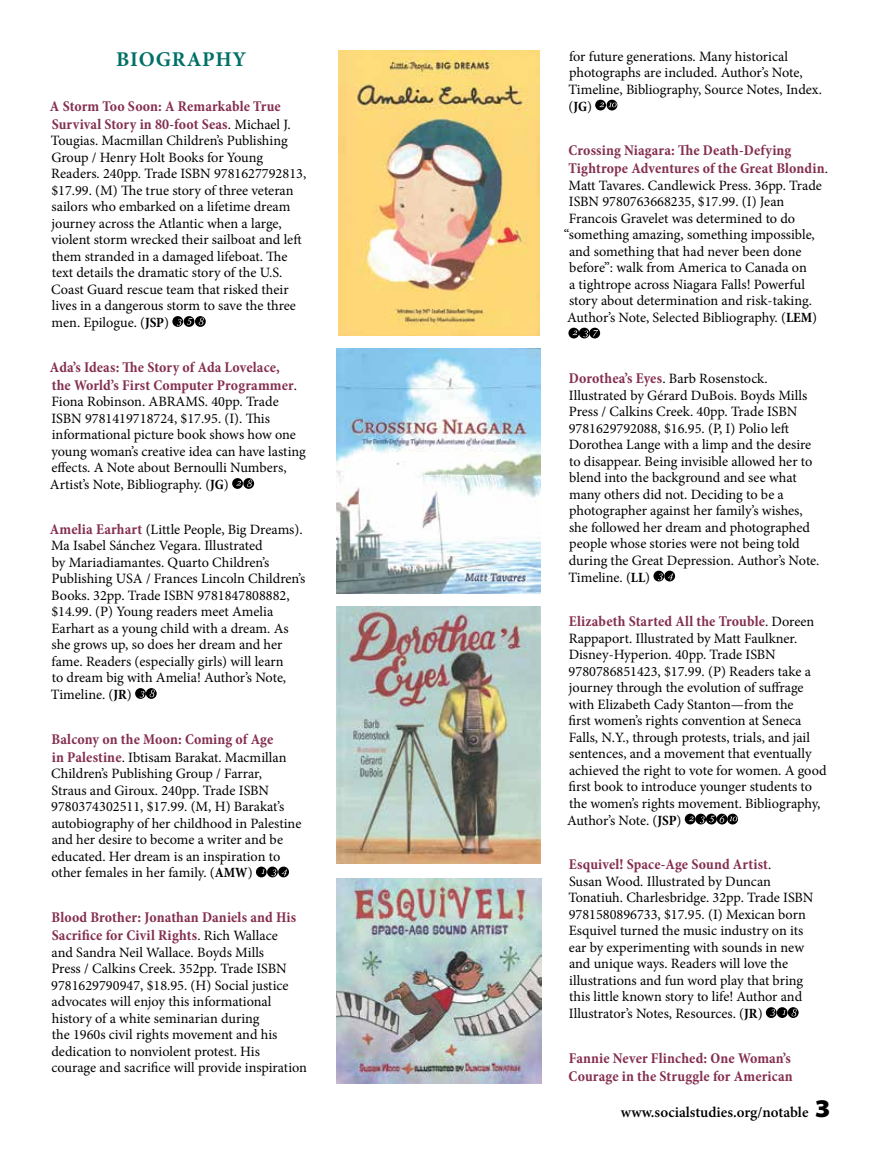
<style>
.page{position:relative;width:878px;height:1161px;background:#fff}
.page>*{position:absolute;margin:0;border:0;box-sizing:border-box;transform-origin:0 0}
.t1{font:700 21px "Minion Pro";letter-spacing:.035em;color:#007067}
.t2{font:700 condensed 15px/18px "Minion Pro";letter-spacing:.01em;color:#842f50}
.t3{font:600 15px "Minion Pro";color:#000}
.t4{font:14.25px/16.5px "Minion Pro";color:#000}
.s1{font-weight:400;font-stretch:normal;font-size:14.25px;color:#000}
.s2{font-weight:700;font-stretch:condensed}
.s3{font-weight:700;font-stretch:condensed;font-size:15px;color:#842f50}
.s4{font-family:"Myriad Pro";font-weight:900;font-stretch:semi-expanded;font-size:25.5px}
</style>
<div class="page">
<svg style="left:172px;top:316px;width:11px;height:11px"></svg>
<svg style="left:177px;top:319px;width:4px;height:7px"></svg>
<div style="left:184px;top:316px;width:10px;height:11px;background:#000;border-radius:50%"></div>
<svg style="left:187px;top:318px;width:5px;height:7px"></svg>
<svg style="left:195px;top:316px;width:11px;height:11px"></svg>
<svg style="left:199px;top:318px;width:5px;height:7px"></svg>
<svg style="left:232px;top:478px;width:11px;height:11px"></svg>
<svg style="left:236px;top:481px;width:5px;height:5px"></svg>
<svg style="left:243px;top:478px;width:11px;height:11px"></svg>
<svg style="left:247px;top:480px;width:5px;height:7px"></svg>
<svg style="left:135px;top:688px;width:11px;height:11px"></svg>
<svg style="left:140px;top:691px;width:4px;height:7px"></svg>
<svg style="left:146px;top:688px;width:11px;height:11px"></svg>
<svg style="left:150px;top:690px;width:5px;height:7px"></svg>
<svg style="left:256px;top:867px;width:11px;height:10px"></svg>
<div style="left:267px;top:867px;width:11px;height:10px;background:#000;border-radius:50%"></div>
<svg style="left:271px;top:869px;width:5px;height:7px"></svg>
<div style="left:278px;top:867px;width:11px;height:10px;background:#000;border-radius:50%"></div>
<svg style="left:282px;top:869px;width:5px;height:7px"></svg>
<svg style="left:595px;top:100px;width:11px;height:10px"></svg>
<svg style="left:606px;top:100px;width:11px;height:10px"></svg>
<svg style="left:599px;top:103px;width:17px;height:4px"></svg>
<svg style="left:568px;top:328px;width:11px;height:10px"></svg>
<svg style="left:572px;top:331px;width:5px;height:4px"></svg>
<div style="left:579px;top:328px;width:10px;height:10px;background:#000;border-radius:50%"></div>
<div style="left:589px;top:328px;width:11px;height:10px;background:#000;border-radius:50%"></div>
<svg style="left:583px;top:330px;width:15px;height:7px"></svg>
<div style="left:653px;top:571px;width:11px;height:10px;background:#000;border-radius:50%"></div>
<div style="left:664px;top:571px;width:11px;height:10px;background:#000;border-radius:50%"></div>
<svg style="left:658px;top:573px;width:15px;height:7px"></svg>
<svg style="left:684px;top:814px;width:11px;height:10px"></svg>
<svg style="left:688px;top:817px;width:5px;height:4px"></svg>
<div style="left:695px;top:814px;width:11px;height:10px;background:#000;border-radius:50%"></div>
<div style="left:706px;top:814px;width:10px;height:10px;background:#000;border-radius:50%"></div>
<svg style="left:727px;top:814px;width:11px;height:10px"></svg>
<svg style="left:699px;top:815px;width:38px;height:8px"></svg>
<div style="left:765px;top:1007px;width:11px;height:11px;background:#000;border-radius:50%"></div>
<svg style="left:770px;top:1009px;width:5px;height:7px"></svg>
<svg style="left:776px;top:1007px;width:11px;height:11px"></svg>
<svg style="left:787px;top:1007px;width:11px;height:11px"></svg>
<svg style="left:791px;top:1009px;width:5px;height:7px"></svg>
<img style="left:337px;top:349px;width:203px;height:244px">
<img style="left:338px;top:51px;width:201px;height:285px">
<img style="left:337px;top:607px;width:203px;height:257px">
<img style="left:336px;top:878px;width:205px;height:205px">
<h1 class="t1" style="left:116px;top:44px;width:132px">BIOGRAPHY</h1>
<p class="t2" style="left:50px;top:97px;width:242px">A Storm Too Soon: A Remarkable True<br>Survival Story in 80-foot Seas<span class="s1">. Michael J.</span></p>
<p class="t4" style="left:51px;top:133px;width:257px">Tougias. Macmillan Children’s Publishing Group / Henry Holt Books for Young Readers. 240pp. Trade ISBN 9781627792813, $17.99. (M) The true story of three veteran sailors who embarked on a lifetime dream journey across the Atlantic when a large, violent storm wrecked their sailboat and left them stranded in a damaged lifeboat. The text details the dramatic story of the U.S.<br>Coast Guard rescue team that risked their lives in a dangerous storm to save the three men. Epilogue. (<span class="s2">JSP</span>)</p>
<p class="t2" style="left:50px;top:358px;width:249px">Ada’s Ideas: The Story of Ada Lovelace, the World’s First Computer Programmer<span class="s1">.</span></p>
<p class="t4" style="left:50px;top:394px;width:257px">Fiona Robinson. ABRAMS. 40pp. Trade ISBN 9781419718724, $17.95. (I). This informational picture book shows how one young woman’s creative idea can have lasting effects. A Note about Bernoulli Numbers, Artist’s Note, Bibliography. (<span class="s2">JG</span>)</p>
<p class="t4" style="left:50px;top:521px;width:257px"><span class="s3">Amelia Earhart</span> (Little People, Big Dreams).<br>Ma Isabel Sánchez Vegara. Illustrated<br>by Mariadiamantes. Quarto Children’s Publishing USA / Frances Lincoln Children’s Books. 32pp. Trade ISBN 9781847808882, $14.99. (P) Young readers meet Amelia Earhart as a young child with a dream. As she grows up, so does her dream and her fame. Readers (especially girls) will learn<br>to dream big with Amelia! Author’s Note, Timeline. (<span class="s2">JR</span>)</p>
<p class="t2" style="left:52px;top:730px;width:223px">Balcony on the Moon: Coming of Age</p>
<p class="t4" style="left:51px;top:749px;width:252px"><span class="s3">in Palestine</span>. Ibtisam Barakat. Macmillan Children’s Publishing Group / Farrar,<br>Straus and Giroux. 240pp. Trade ISBN 9780374302511, $17.99. (M, H) Barakat’s autobiography of her childhood in Palestine and her desire to become a writer and be educated. Her dream is an inspiration to other females in her family. (<span class="s2">AMW</span>)</p>
<p class="t2" style="left:52px;top:909px;width:246px">Blood Brother: Jonathan Daniels and His<br>Sacrifice for Civil Rights<span class="s1">. Rich Wallace</span></p>
<p class="t4" style="left:51px;top:944px;width:257px">and Sandra Neil Wallace. Boyds Mills<br>Press / Calkins Creek. 352pp. Trade ISBN 9781629790947, $18.95. (H) Social justice advocates will enjoy this informational history of a white seminarian during<br>the 1960s civil rights movement and his dedication to nonviolent protest. His courage and sacrifice will provide inspiration</p>
<p class="t4" style="left:568px;top:48px;width:255px">for future generations. Many historical photographs are included. Author’s Note, Timeline, Bibliography, Source Notes, Index. (<span class="s2">JG</span>)</p>
<p class="t2" style="left:568px;top:142px;width:261px">Crossing Niagara: The Death-Defying<br>Tightrope Adventures of the Great Blondin<span class="s1">.</span></p>
<p class="t4" style="left:568px;top:177px;width:255px">Matt Tavares. Candlewick Press. 36pp. Trade</p>
<p class="t4" style="left:569px;top:194px;width:217px">ISBN 9780763668235, $17.99. (I) Jean</p>
<p class="t4" style="left:569px;top:210px;width:228px">Francois Gravelet was determined to do</p>
<p class="t4" style="left:564px;top:227px;width:252px">“something amazing, something impossible,</p>
<p class="t4" style="left:569px;top:243px;width:234px">and something that had never been done</p>
<p class="t4" style="left:569px;top:260px;width:239px">before”: walk from America to Canada on</p>
<p class="t4" style="left:569px;top:276px;width:237px">a tightrope across Niagara Falls! Powerful</p>
<p class="t4" style="left:569px;top:293px;width:244px">story about determination and risk-taking.</p>
<p class="t4" style="left:567px;top:309px;width:251px">Author’s Note, Selected Bibliography. (<span class="s2">LEM</span>)</p>
<p class="t4" style="left:568px;top:371px;width:252px"><span class="s3">Dorothea’s Eyes</span>. Barb Rosenstock.<br>Illustrated by Gérard DuBois. Boyds Mills Press / Calkins Creek. 40pp. Trade ISBN 9781629792088, $16.95. (P, I) Polio left Dorothea Lange with a limp and the desire to disappear. Being invisible allowed her to blend into the background and see what many others did not. Deciding to be a photographer against her family’s wishes, she followed her dream and photographed people whose stories were not being told during the Great Depression. Author’s Note.<br>Timeline. (<span class="s2">LL</span>)</p>
<p class="t2" style="left:568px;top:613px;width:247px">Elizabeth Started All the Trouble<span class="s1">. Doreen</span></p>
<p class="t4" style="left:567px;top:630px;width:261px">Rappaport. Illustrated by Matt Faulkner.<br>Disney-Hyperion. 40pp. Trade ISBN 9780786851423, $17.99. (P) Readers take a journey through the evolution of suffrage with Elizabeth Cady Stanton—from the<br>first women’s rights convention at Seneca Falls, N.Y., through protests, trials, and jail sentences, and a movement that eventually achieved the right to vote for women. A good first book to introduce younger students to the women’s rights movement. Bibliography, Author’s Note. (<span class="s2">JSP</span>)</p>
<p class="t2" style="left:568px;top:856px;width:204px">Esquivel! Space-Age Sound Artist<span class="s1">.</span></p>
<p class="t4" style="left:568px;top:873px;width:247px">Susan Wood. Illustrated by Duncan Tonatiuh. Charlesbridge. 32pp. Trade ISBN 9781580896733, $17.95. (I) Mexican born Esquivel turned the music industry on its ear by experimenting with sounds in new and unique ways. Readers will love the illustrations and fun word play that bring this little known story to life! Author and Illustrator’s Notes, Resources. (<span class="s2">JR</span>)</p>
<p class="t2" style="left:568px;top:1049px;width:225px">Fannie Never Flinched: One Woman’s<br>Courage in the Struggle for American</p>
<p class="t3" style="left:621px;top:1102px;width:211px">www.socialstudies.org/notable <span class="s4">3</span></p>
</div>
